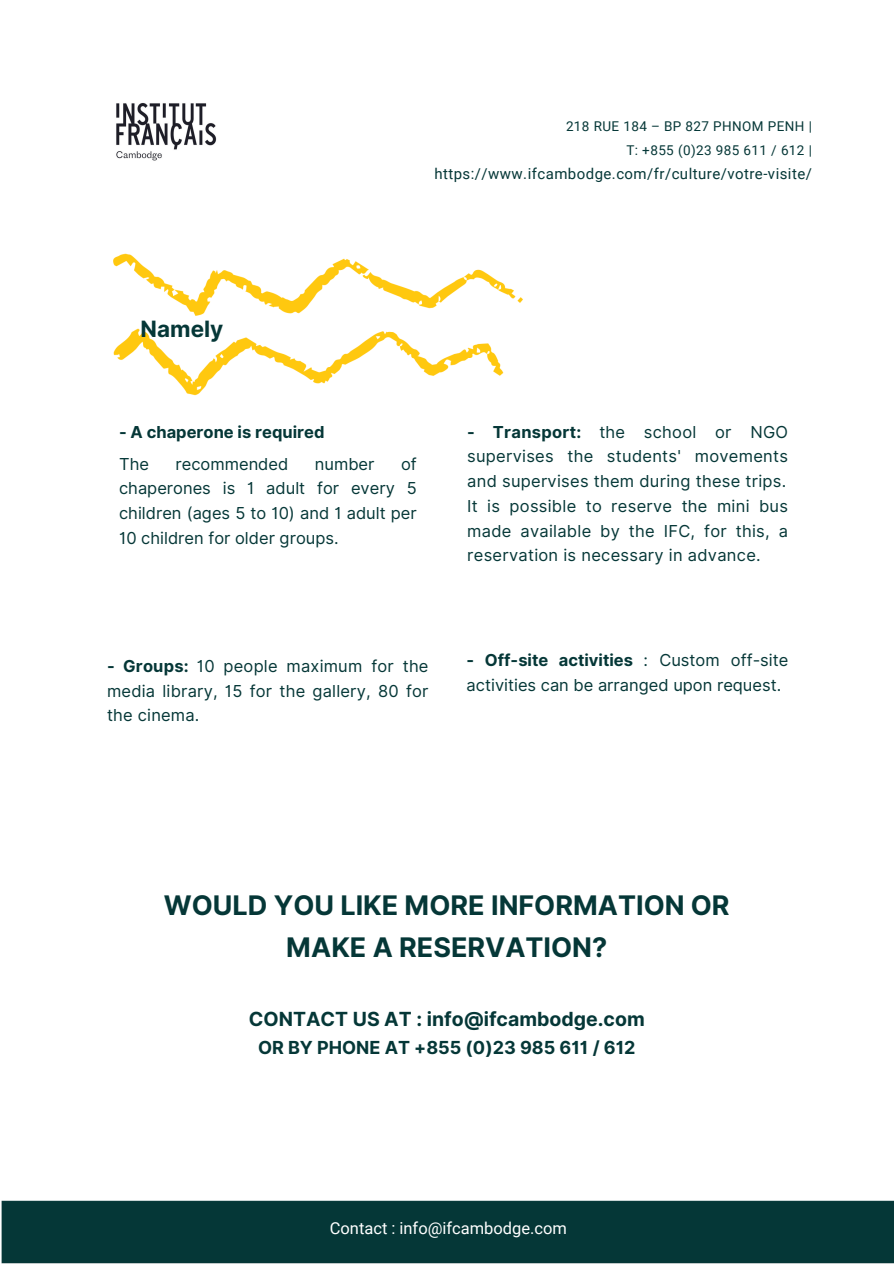
<style>
.page{position:relative;width:894px;height:1264px;background:#fff}
.page>*{position:absolute;margin:0;border:0;box-sizing:border-box;transform-origin:0 0}
.t1{font:700 27px/41.7px "Inter";color:#053737;text-align:center}
.t2{font:700 22.5px "Inter";color:#053737}
.t3{font:700 19.5px "Inter";color:#053737}
.t4{font:700 18px "Inter";color:#053737}
.t5{font:16.5px/24.8px "Inter";color:#053737;text-align:justify}
.t6{font:16.5px "Roboto";color:#fff}
.t7{font:700 16.5px "Inter";color:#053737}
.t8{font:15px "Roboto";letter-spacing:.03em;color:#053737}
.t9{font:13.5px "Roboto";letter-spacing:.03em;color:#053737}
.s1{font-weight:700}
</style>
<div class="page">
<img style="left:1px;top:253px;width:892px;height:1010px">
<img style="left:116px;top:103px;width:101px;height:58px">
<p class="t9" style="left:566px;top:118px;width:247px">218 RUE 184 – BP 827 PHNOM PENH |</p>
<p class="t9" style="left:626px;top:142px;width:187px">T: +855 (0)23 985 611 / 612 |</p>
<p class="t8" style="left:434px;top:165px;width:379px">https://www.ifcambodge.com/fr/culture/votre-visite/</p>
<h3 class="t2" style="left:140px;top:315px;width:84px">Namely</h3>
<h4 class="t7" style="left:119px;top:421px;width:207px">- A chaperone is required</h4>
<h4 class="t5" style="left:119px;top:451px;width:31px">The</h4>
<h4 class="t5" style="left:175px;top:451px;width:114px">recommended</h4>
<h4 class="t5" style="left:315px;top:451px;width:61px">number</h4>
<h4 class="t5" style="left:119px;top:451px;width:299px;text-indent:282px">of chaperones is 1 adult for every 5 children (ages 5 to 10) and 1 adult per 10 children for older groups.</h4>
<h4 class="t5" style="left:467px;top:419px;width:322px"><span class="s1">- Transport:</span> the school or NGO supervises the students' movements and supervises them during these trips.<br>It is possible to reserve the mini bus made available by the IFC, for this, a reservation is necessary in advance.</h4>
<p class="t5" style="left:107px;top:653px;width:323px"><span class="s1">- Groups:</span> 10 people maximum for the media library, 15 for the gallery, 80 for the cinema.</p>
<h4 class="t5" style="left:466px;top:647px;width:323px"><span class="s1">- Off-site activities</span> : Custom off-site activities can be arranged upon request.</h4>
<h1 class="t1" style="left:164px;top:884px;width:567px">WOULD YOU LIKE MORE INFORMATION OR<br>MAKE A RESERVATION?</h1>
<h4 class="t3" style="left:249px;top:1007px;width:397px">CONTACT US AT : info@ifcambodge.com</h4>
<h4 class="t4" style="left:258px;top:1036px;width:379px">OR BY PHONE AT +855 (0)23 985 611 / 612</h4>
<h2 class="t6" style="left:330px;top:1218px;width:238px">Contact : info@ifcambodge.com</h2>
</div>
